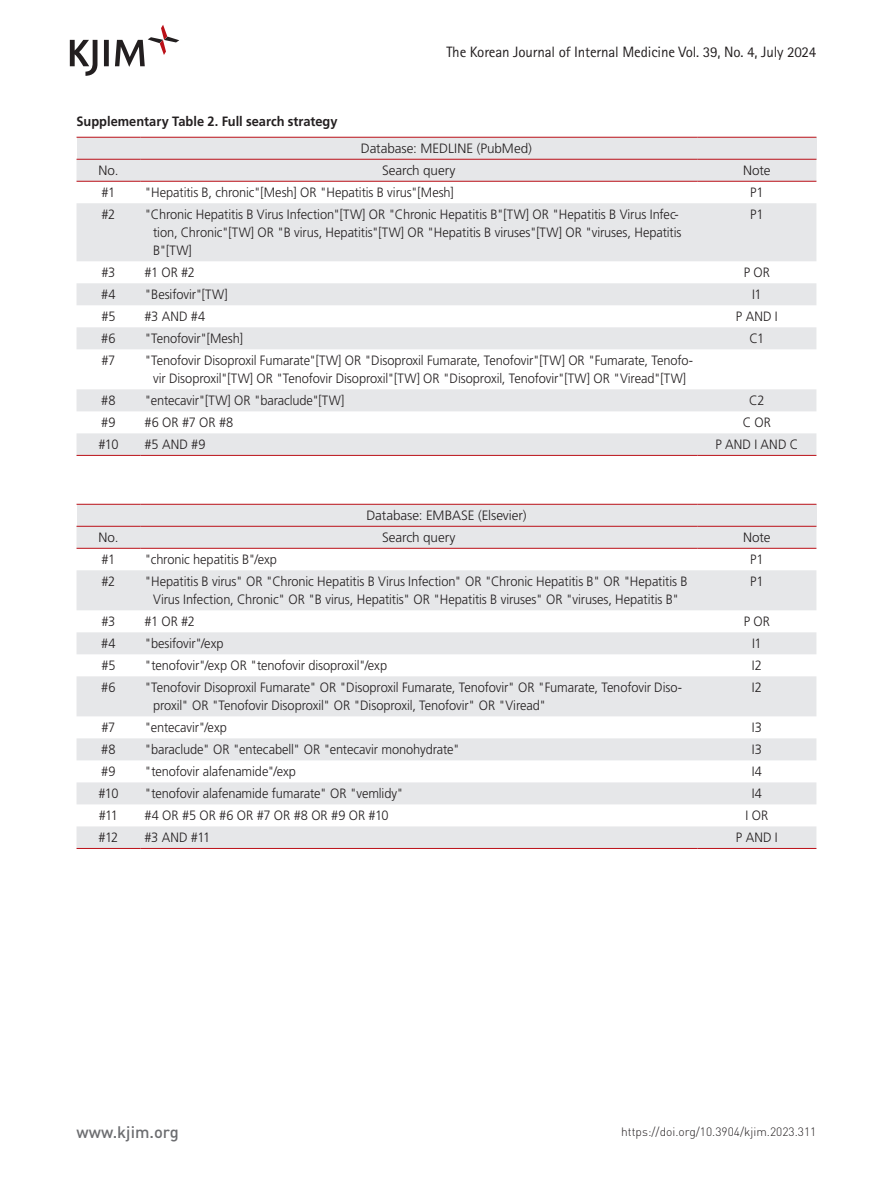
<style>
.page{position:relative;width:893px;height:1191px;background:#fff}
.page>*{position:absolute;margin:0;border:0;box-sizing:border-box;transform-origin:0 0}
.t1{font:500 16.5px "DIN Pro";color:#6c6d70}
.t2{font:15px "Rotis Sans Serif Std";letter-spacing:-.01em;color:#231f20}
.t3{font:300 13.5px/18px "Frutiger LT Std";letter-spacing:-.005em;color:#231f20;scale:.95 1}
.t4{font:300 13.5px "Frutiger LT Std";letter-spacing:-.005em;color:#231f20}
.t5{font:700 13.5px "Frutiger LT Std";color:#231f20;scale:.95 1}
.t6{font:300 12px "DIN Pro";color:#231f20}
</style>
<div class="page">
<svg style="left:70px;top:25px;width:109px;height:51px"></svg>
<div style="left:77px;top:137px;width:739px;height:22px;background:#e6e7e9"></div>
<svg style="left:77px;top:160px;width:739px;height:295px;fill:#e6e7e9"></svg>
<hr style="left:77px;top:137px;width:63px;height:1px;background:#bb1018">
<hr style="left:140px;top:137px;width:557px;height:1px;background:#bb1018">
<hr style="left:697px;top:137px;width:119px;height:1px;background:#bb1018">
<hr style="left:77px;top:159px;width:63px;height:1px;background:#bb1018">
<hr style="left:140px;top:159px;width:557px;height:1px;background:#bb1018">
<hr style="left:697px;top:159px;width:119px;height:1px;background:#bb1018">
<hr style="left:77px;top:181px;width:63px;height:1px;background:#bb1018">
<hr style="left:140px;top:181px;width:557px;height:1px;background:#bb1018">
<hr style="left:697px;top:181px;width:119px;height:1px;background:#bb1018">
<hr style="left:77px;top:455px;width:63px;height:1px;background:#bb1018">
<hr style="left:140px;top:455px;width:557px;height:1px;background:#bb1018">
<hr style="left:697px;top:455px;width:119px;height:1px;background:#bb1018">
<div style="left:77px;top:504px;width:739px;height:22px;background:#e6e7e9"></div>
<svg style="left:77px;top:527px;width:739px;height:321px;fill:#e6e7e9"></svg>
<hr style="left:77px;top:526px;width:63px;height:1px;background:#bb1018">
<hr style="left:140px;top:526px;width:557px;height:1px;background:#bb1018">
<hr style="left:697px;top:526px;width:119px;height:1px;background:#bb1018">
<hr style="left:77px;top:548px;width:63px;height:1px;background:#bb1018">
<hr style="left:140px;top:548px;width:557px;height:1px;background:#bb1018">
<hr style="left:697px;top:548px;width:119px;height:1px;background:#bb1018">
<hr style="left:77px;top:848px;width:63px;height:1px;background:#bb1018">
<hr style="left:140px;top:848px;width:557px;height:1px;background:#bb1018">
<hr style="left:697px;top:848px;width:119px;height:1px;background:#bb1018">
<hr style="left:77px;top:504px;width:63px;height:1px;background:#bb1018">
<hr style="left:140px;top:504px;width:557px;height:1px;background:#bb1018">
<hr style="left:697px;top:504px;width:119px;height:1px;background:#bb1018">
<p class="t5" style="left:77px;top:113px;width:276px">Supplementary Table 2. Full search strategy</p>
<p class="t2" style="left:446px;top:43px;width:372px">The Korean Journal of Internal Medicine Vol. 39, No. 4, July 2024</p>
<p class="t4" style="left:361px;top:140px;width:173px">Database: MEDLINE (PubMed)</p>
<p class="t4" style="left:98px;top:162px;width:22px">No.</p>
<p class="t4" style="left:382px;top:162px;width:75px">Search query</p>
<p class="t4" style="left:743px;top:162px;width:29px">Note</p>
<p class="t3" style="left:102px;top:183px;width:16px">#1</p>
<p class="t3" style="left:145px;top:183px;width:327px">"Hepatitis B, chronic"[Mesh] OR "Hepatitis B virus"[Mesh]</p>
<p class="t3" style="left:750px;top:183px;width:15px">P1</p>
<p class="t3" style="left:101px;top:205px;width:16px">#2</p>
<p class="t3" style="left:153px;top:205px;width:558px;text-indent:-9px">"Chronic Hepatitis B Virus Infection"[TW] OR "Chronic Hepatitis B"[TW] OR "Hepatitis B Virus Infec&shy;tion, Chronic"[TW] OR "B virus, Hepatitis"[TW] OR "Hepatitis B viruses"[TW] OR "viruses, Hepatitis<br>B"[TW]</p>
<p class="t3" style="left:750px;top:205px;width:15px">P1</p>
<p class="t3" style="left:102px;top:263px;width:16px">#3</p>
<p class="t3" style="left:145px;top:263px;width:55px">#1 OR #2</p>
<p class="t3" style="left:744px;top:263px;width:29px">P OR</p>
<p class="t3" style="left:101px;top:285px;width:17px">#4</p>
<p class="t3" style="left:145px;top:285px;width:89px">"Besifovir"[TW]</p>
<p class="t3" style="left:752px;top:285px;width:11px">I1</p>
<p class="t3" style="left:101px;top:307px;width:16px">#5</p>
<p class="t3" style="left:145px;top:307px;width:66px">#3 AND #4</p>
<p class="t3" style="left:736px;top:307px;width:46px">P AND I</p>
<p class="t3" style="left:101px;top:329px;width:17px">#6</p>
<p class="t3" style="left:145px;top:329px;width:105px">"Tenofovir"[Mesh]</p>
<p class="t3" style="left:749px;top:329px;width:17px">C1</p>
<p class="t3" style="left:101px;top:351px;width:16px">#7</p>
<p class="t3" style="left:145px;top:351px;width:579px;text-align:center">"Tenofovir Disoproxil Fumarate"[TW] OR "Disoproxil Fumarate, Tenofovir"[TW] OR "Fumarate, Tenofo&shy;vir Disoproxil"[TW] OR "Tenofovir Disoproxil"[TW] OR "Disoproxil, Tenofovir"[TW] OR "Viread"[TW]</p>
<p class="t3" style="left:101px;top:391px;width:17px">#8</p>
<p class="t3" style="left:145px;top:391px;width:212px">"entecavir"[TW] OR "baraclude"[TW]</p>
<p class="t3" style="left:749px;top:391px;width:18px">C2</p>
<p class="t3" style="left:101px;top:413px;width:17px">#9</p>
<p class="t3" style="left:145px;top:413px;width:95px">#6 OR #7 OR #8</p>
<p class="t3" style="left:743px;top:413px;width:31px">C OR</p>
<p class="t3" style="left:98px;top:435px;width:23px">#10</p>
<p class="t3" style="left:145px;top:435px;width:66px">#5 AND #9</p>
<p class="t3" style="left:715px;top:435px;width:89px">P AND I AND C</p>
<p class="t4" style="left:366px;top:507px;width:161px">Database: EMBASE (Elsevier)</p>
<p class="t4" style="left:98px;top:529px;width:22px">No.</p>
<p class="t4" style="left:382px;top:529px;width:75px">Search query</p>
<p class="t4" style="left:743px;top:529px;width:29px">Note</p>
<p class="t3" style="left:102px;top:550px;width:16px">#1</p>
<p class="t3" style="left:145px;top:550px;width:141px">"chronic hepatitis B"/exp</p>
<p class="t3" style="left:750px;top:550px;width:15px">P1</p>
<p class="t3" style="left:101px;top:572px;width:16px">#2</p>
<p class="t3" style="left:145px;top:572px;width:573px;text-align:center">"Hepatitis B virus" OR "Chronic Hepatitis B Virus Infection" OR "Chronic Hepatitis B" OR "Hepatitis B<br>Virus Infection, Chronic" OR "B virus, Hepatitis" OR "Hepatitis B viruses" OR "viruses, Hepatitis B"</p>
<p class="t3" style="left:750px;top:572px;width:15px">P1</p>
<p class="t3" style="left:102px;top:612px;width:16px">#3</p>
<p class="t3" style="left:145px;top:612px;width:55px">#1 OR #2</p>
<p class="t3" style="left:744px;top:612px;width:29px">P OR</p>
<p class="t3" style="left:101px;top:634px;width:17px">#4</p>
<p class="t3" style="left:145px;top:634px;width:85px">"besifovir"/exp</p>
<p class="t3" style="left:752px;top:634px;width:11px">I1</p>
<p class="t3" style="left:101px;top:656px;width:16px">#5</p>
<p class="t3" style="left:145px;top:656px;width:257px">"tenofovir"/exp OR "tenofovir disoproxil"/exp</p>
<p class="t3" style="left:752px;top:656px;width:12px">I2</p>
<p class="t3" style="left:101px;top:678px;width:17px">#6</p>
<p class="t3" style="left:153px;top:678px;width:558px;text-indent:-9px">"Tenofovir Disoproxil Fumarate" OR "Disoproxil Fumarate, Tenofovir" OR "Fumarate, Tenofovir Diso&shy;proxil" OR "Tenofovir Disoproxil" OR "Disoproxil, Tenofovir" OR "Viread"</p>
<p class="t3" style="left:752px;top:678px;width:12px">I2</p>
<p class="t3" style="left:101px;top:718px;width:16px">#7</p>
<p class="t3" style="left:145px;top:718px;width:88px">"entecavir"/exp</p>
<p class="t3" style="left:752px;top:718px;width:12px">I3</p>
<p class="t3" style="left:101px;top:740px;width:17px">#8</p>
<p class="t3" style="left:145px;top:740px;width:333px">"baraclude" OR "entecabell" OR "entecavir monohydrate"</p>
<p class="t3" style="left:752px;top:740px;width:12px">I3</p>
<p class="t3" style="left:101px;top:762px;width:17px">#9</p>
<p class="t3" style="left:145px;top:762px;width:161px">"tenofovir alafenamide"/exp</p>
<p class="t3" style="left:752px;top:762px;width:12px">I4</p>
<p class="t3" style="left:98px;top:784px;width:23px">#10</p>
<p class="t3" style="left:145px;top:784px;width:274px">"tenofovir alafenamide fumarate" OR "vemlidy"</p>
<p class="t3" style="left:752px;top:784px;width:12px">I4</p>
<p class="t3" style="left:99px;top:806px;width:22px">#11</p>
<p class="t3" style="left:145px;top:806px;width:258px">#4 OR #5 OR #6 OR #7 OR #8 OR #9 OR #10</p>
<p class="t3" style="left:746px;top:806px;width:25px">I OR</p>
<p class="t3" style="left:99px;top:828px;width:22px">#12</p>
<p class="t3" style="left:145px;top:828px;width:71px">#3 AND #11</p>
<p class="t3" style="left:736px;top:828px;width:46px">P AND I</p>
<p class="t1" style="left:77px;top:1120px;width:104px">www.kjim.org</p>
<p class="t6" style="left:621px;top:1123px;width:197px">https://doi.org/10.3904/kjim.2023.311</p>
</div>
